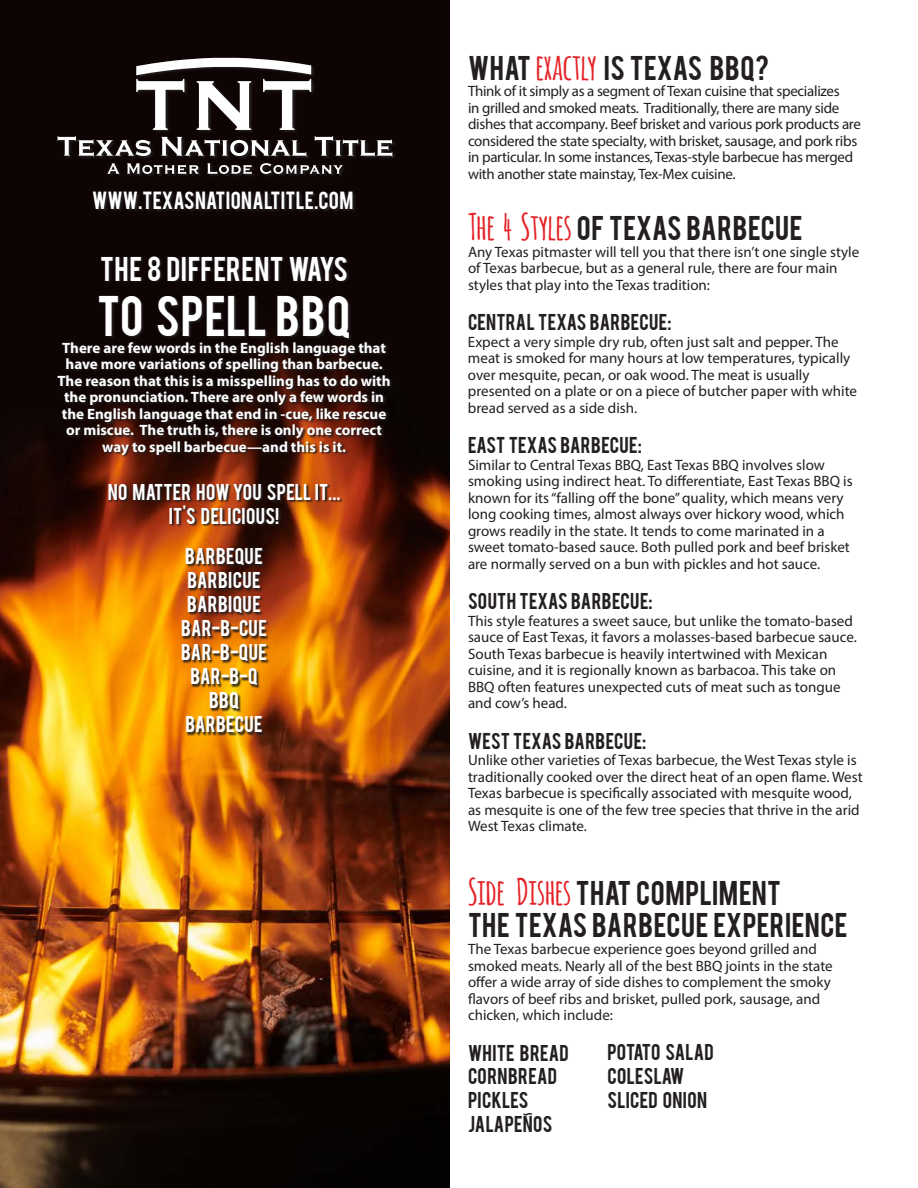
<style>
.page{position:relative;width:918px;height:1188px;background:#fff}
.page>*{position:absolute;margin:0;border:0;box-sizing:border-box;transform-origin:0 0}
.t1{font:45px "Bebas";letter-spacing:.015em;color:#fff}
.t2{font:27px/33px "Bebas";letter-spacing:.015em;color:#231f20}
.t3{font:27px "Bebas";color:#fff}
.t4{font:19.5px "Bebas";letter-spacing:.015em;color:#fff}
.t5{font:18px/24px "Bebas";letter-spacing:.015em;color:#231f20}
.t6{font:18px/24px "Bebas";letter-spacing:.02em;color:#fff;text-align:center}
.t7{font:15px/16.5px "Myriad Pro";color:#231f20}
.t8{font:15px/16.5px "Myriad Pro";letter-spacing:-.02em;color:#231f20}
.t9{font:700 15px/16.5px "Myriad Pro";color:#fff;text-align:center}
.s1{font-family:"Amatic";font-weight:700;font-size:36px;color:#e42126}
</style>
<div class="page">
<img style="left:0;top:0;width:450px;height:1188px">
<svg style="left:58px;top:257px;width:336px;height:479px"></svg>
<div style="left:58px;top:58px;width:338px;height:120px;background:#0e0403"></div>
<svg style="left:107px;top:163px;width:12px;height:11px"></svg>
<svg style="left:127px;top:163px;width:72px;height:11px"></svg>
<svg style="left:207px;top:163px;width:45px;height:11px"></svg>
<svg style="left:260px;top:163px;width:83px;height:11px"></svg>
<svg style="left:58px;top:136px;width:93px;height:21px"></svg>
<svg style="left:161px;top:137px;width:145px;height:20px"></svg>
<svg style="left:315px;top:136px;width:77px;height:21px"></svg>
<svg style="left:136px;top:58px;width:175px;height:72px"></svg>
<div style="left:93px;top:192px;width:264px;height:21px;background:linear-gradient(to right,#181111,#171010)"></div>
<svg style="left:523px;top:1113px;width:9px;height:3px"></svg>
<h3 class="t4" style="left:92px;top:186px;width:263px">WWW.TEXASNATIONALTITLE.COM</h3>
<h2 class="t3" style="left:100px;top:249px;width:249px">THE 8 DIFFERENT WAYS</h2>
<h1 class="t1" style="left:97px;top:283px;width:255px">TO SPELL BBQ</h1>
<p class="t9" style="left:58px;top:339px;width:335px">There are few words in the English language that have more variations of spelling than barbecue.<br>The reason that this is a misspelling has to do with the pronunciation. There are only a few words in the English language that end in -cue, like rescue or miscue. The truth is, there is only one correct way to spell barbecue—and this is it.</p>
<p class="t6" style="left:108px;top:479px;width:234px">NO MATTER HOW YOU SPELL IT...<br>IT'S DELICIOUS!</p>
<p class="t6" style="left:181px;top:543px;width:87px">BARBEQUE<br>BARBICUE<br>BARBIQUE<br>BAR-B-CUE<br>BAR-B-QUE<br>BAR-B-Q<br>BBQ<br>BARBECUE</p>
<h2 class="t2" style="left:468px;top:49px;width:303px">WHAT <span class="s1">exactly</span> IS TEXAS BBQ?</h2>
<p class="t8" style="left:468px;top:82px;width:394px">Think of it simply as a segment of Texan cuisine that specializes<br>in grilled and smoked meats. Traditionally, there are many side dishes that accompany. Beef brisket and various pork products are considered the state specialty, with brisket, sausage, and pork ribs in particular. In some instances, Texas-style barbecue has merged with another state mainstay, Tex-Mex cuisine.</p>
<h2 class="t2" style="left:468px;top:210px;width:336px"><span class="s1">The 4 Styles</span> OF TEXAS BARBECUE</h2>
<p class="t7" style="left:468px;top:243px;width:393px">Any Texas pitmaster will tell you that there isn’t one single style of Texas barbecue, but as a general rule, there are four main styles that play into the Texas tradition:</p>
<p class="t5" style="left:468px;top:309px;width:205px">CENTRAL TEXAS BARBECUE:</p>
<p class="t7" style="left:468px;top:333px;width:391px">Expect a very simple dry rub, often just salt and pepper. The meat is smoked for many hours at low temperatures, typically over mesquite, pecan, or oak wood. The meat is usually presented on a plate or on a piece of butcher paper with white bread served as a side dish.</p>
<p class="t5" style="left:468px;top:432px;width:175px">EAST TEXAS BARBECUE:</p>
<p class="t7" style="left:468px;top:456px;width:386px">Similar to Central Texas BBQ, East Texas BBQ involves slow smoking using indirect heat. To differentiate, East Texas BBQ is known for its “falling off the bone” quality, which means very long cooking times, almost always over hickory wood, which grows readily in the state. It tends to come marinated in a sweet tomato-based sauce. Both pulled pork and beef brisket are normally served on a bun with pickles and hot sauce.</p>
<p class="t5" style="left:468px;top:588px;width:186px">SOUTH TEXAS BARBECUE:</p>
<p class="t7" style="left:468px;top:612px;width:390px">This style features a sweet sauce, but unlike the tomato-based sauce of East Texas, it favors a molasses-based barbecue sauce.<br>South Texas barbecue is heavily intertwined with Mexican cuisine, and it is regionally known as barbacoa. This take on BBQ often features unexpected cuts of meat such as tongue and cow’s head.</p>
<p class="t5" style="left:468px;top:727px;width:180px">WEST TEXAS BARBECUE:</p>
<p class="t7" style="left:468px;top:751px;width:396px">Unlike other varieties of Texas barbecue, the West Texas style is traditionally cooked over the direct heat of an open flame. West Texas barbecue is specifically associated with mesquite wood, as mesquite is one of the few tree species that thrive in the arid West Texas climate.</p>
<h2 class="t2" style="left:468px;top:874px;width:381px"><span class="s1">Side Dishes</span> THAT COMPLIMENT<br>THE TEXAS BARBECUE EXPERIENCE</h2>
<p class="t7" style="left:468px;top:940px;width:366px">The Texas barbecue experience goes beyond grilled and smoked meats. Nearly all of the best BBQ joints in the state offer a wide array of side dishes to complement the smoky flavors of beef ribs and brisket, pulled pork, sausage, and chicken, which include:</p>
<p class="t5" style="left:468px;top:1039px;width:102px">WHITE BREAD<br>CORNBREAD<br>PICKLES<br>JALAPENOS</p>
<p class="t5" style="left:608px;top:1039px;width:108px">POTATO SALAD<br>COLESLAW<br>SLICED ONION</p>
</div>
